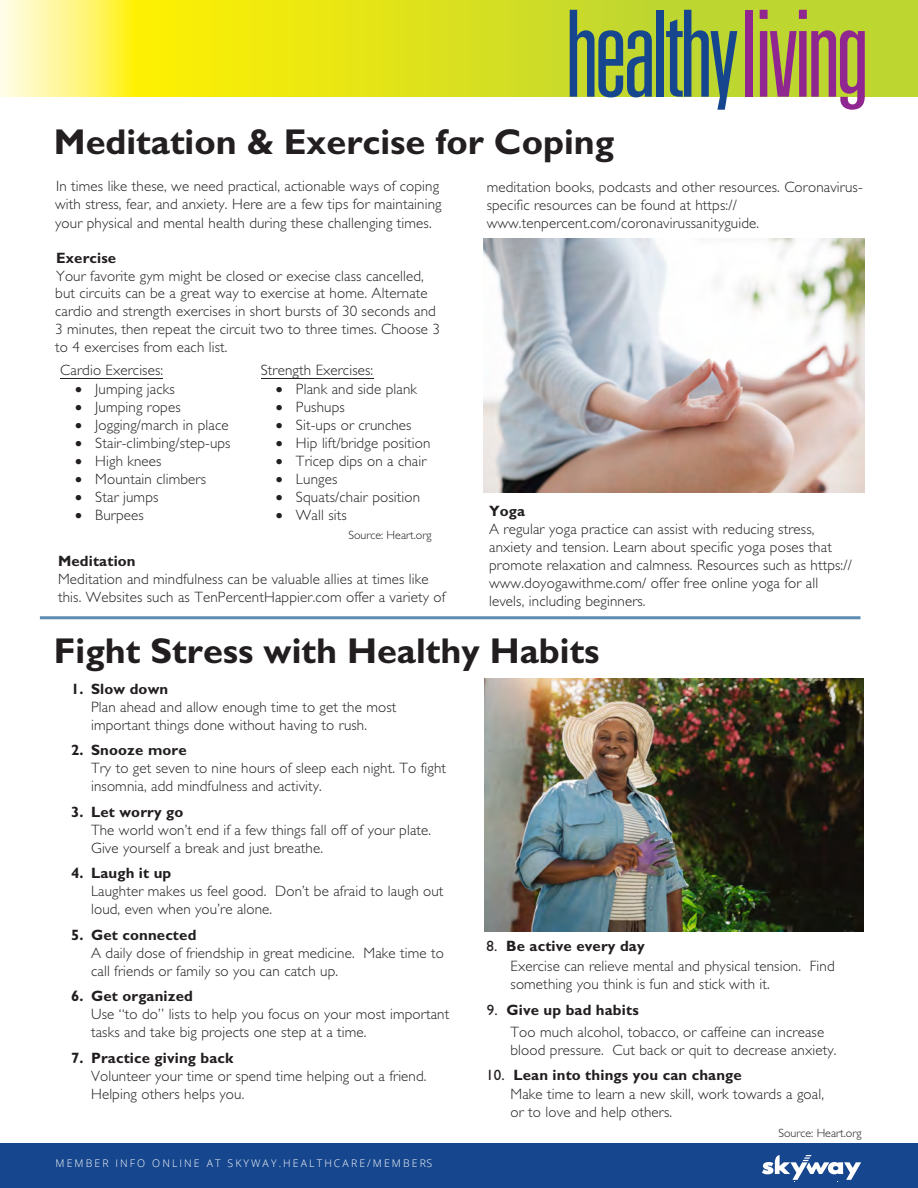
<style>
.page{position:relative;width:918px;height:1188px;background:#fff}
.page>*{position:absolute;margin:0;border:0;box-sizing:border-box;transform-origin:0 0}
.t1{font:300 ultra-condensed 120.45px "Univers";letter-spacing:-.04em;color:#16468d}
.t2{font:700 36px "Gill Sans Std";color:#231f20}
.t3{font:700 36px "Gill Sans Std";color:#221e1f}
.t4{font:300 15px/18px "Gill Sans Std";letter-spacing:.01em;color:#221e1f}
.t5{font:300 15px/18px "Gill Sans Std";letter-spacing:.01em;color:#231f20}
.t6{font:700 15px "Gill Sans Std";letter-spacing:.01em;color:#221e1f}
.t7{font:700 15px "Gill Sans Std";letter-spacing:.01em;color:#231f20}
.t8{font:300 12px "Gill Sans Std";color:#231f20}
.t9{font:300 10.5px "Open Sans";letter-spacing:.2em;color:#fff}
.s1{color:#90268f}
.s2{font-weight:400}
.s3{font-weight:700}
</style>
<div class="page">
<svg style="left:0;top:0;width:918px;height:96px;background:#dae230"></svg>
<div style="left:0;top:1143px;width:918px;height:45px;background:#16468d"></div>
<svg style="left:762px;top:1155px;width:99px;height:25px"></svg>
<hr style="left:40px;top:616px;width:821px;height:3px;background:#5e8db4">
<img style="left:484px;top:679px;width:380px;height:253px">
<hr style="left:60px;top:378px;width:103px;height:1px;background:#231f20">
<hr style="left:261px;top:378px;width:112px;height:1px;background:#231f20">
<img style="left:484px;top:239px;width:380px;height:253px">
<h1 class="t1" style="left:565px;top:-9px;width:305px">healthy<span class="s1">living</span></h1>
<h2 class="t2" style="left:54px;top:121px;width:562px">Meditation &amp; Exercise for Coping</h2>
<p class="t5" style="left:55px;top:177px;width:388px;line-height:18.5px">In times like these, we need practical, actionable ways of coping with stress, fear, and anxiety. Here are a few tips for maintaining your physical and mental health during these challenging times.</p>
<p class="t7" style="left:56px;top:249px;width:62px">Exercise</p>
<p class="t5" style="left:55px;top:267px;width:386px">Your favorite gym might be closed or execise class cancelled, but circuits can be a great way to exercise at home. Alternate cardio and strength exercises in short bursts of 30 seconds and 3 minutes, then repeat the circuit two to three times. Choose 3 to 4 exercises from each list.</p>
<p class="t5" style="left:60px;top:361px;width:104px">Cardio Exercises:</p>
<p class="t5" style="left:75px;top:380px;width:101px">• Jumping jacks</p>
<p class="t5" style="left:75px;top:398px;width:107px">• Jumping ropes</p>
<p class="t5" style="left:75px;top:416px;width:155px">• Jogging/march in place</p>
<p class="t5" style="left:75px;top:434px;width:157px">• Stair-climbing/step-ups</p>
<p class="t5" style="left:75px;top:452px;width:88px">• High knees</p>
<p class="t5" style="left:75px;top:470px;width:132px">• Mountain climbers</p>
<p class="t5" style="left:75px;top:488px;width:85px">• Star jumps</p>
<p class="t5" style="left:75px;top:506px;width:70px">• Burpees</p>
<p class="t5" style="left:261px;top:361px;width:114px">Strength Exercises:</p>
<p class="t5" style="left:276px;top:380px;width:142px">• Plank and side plank</p>
<p class="t5" style="left:276px;top:398px;width:70px">• Pushups</p>
<p class="t5" style="left:276px;top:416px;width:137px">• Sit-ups or crunches</p>
<p class="t5" style="left:276px;top:434px;width:156px">• Hip lift/bridge position</p>
<p class="t5" style="left:276px;top:452px;width:152px">• Tricep dips on a chair</p>
<p class="t5" style="left:276px;top:470px;width:63px">• Lunges</p>
<p class="t5" style="left:276px;top:488px;width:146px">• Squats/chair position</p>
<p class="t5" style="left:276px;top:506px;width:72px">• Wall sits</p>
<p class="t8" style="left:348px;top:528px;width:85px">Source: Heart.org</p>
<p class="t7" style="left:58px;top:552px;width:79px">Meditation</p>
<p class="t5" style="left:58px;top:570px;width:389px">Meditation and mindfulness can be valuable allies at times like this. Websites such as TenPercentHappier.com offer a variety of</p>
<p class="t5" style="left:487px;top:178px;width:378px">meditation books, podcasts and other resources. Coronavirus&shy;specific resources can be found at https:// www.tenpercent.com/coronavirussanityguide.</p>
<p class="t6" style="left:489px;top:502px;width:38px">Yoga</p>
<p class="t4" style="left:489px;top:520px;width:364px">A regular yoga practice can assist with reducing stress, anxiety and tension. Learn about specific yoga poses that promote relaxation and calmness. Resources such as https:// www.doyogawithme.com/ offer free online yoga for all levels, including beginners.</p>
<h2 class="t3" style="left:54px;top:629px;width:547px">Fight Stress with Healthy Habits</h2>
<p class="t6" style="left:71px;top:680px;width:99px">1. Slow down</p>
<p class="t4" style="left:91px;top:698px;width:307px">Plan ahead and allow enough time to get the most important things done without having to rush.</p>
<p class="t6" style="left:71px;top:741px;width:117px">2. Snooze more</p>
<p class="t4" style="left:91px;top:759px;width:357px">Try to get seven to nine hours of sleep each night. To fight insomnia, add mindfulness and activity.</p>
<p class="t6" style="left:71px;top:803px;width:114px">3. Let worry go</p>
<p class="t4" style="left:91px;top:821px;width:342px">The world won’t end if a few things fall off of your plate.<br>Give yourself a break and just breathe.</p>
<p class="t6" style="left:71px;top:864px;width:102px">4. Laugh it up</p>
<p class="t4" style="left:91px;top:882px;width:354px">Laughter makes us feel good. Don’t be afraid to laugh out loud, even when you’re alone.</p>
<p class="t6" style="left:71px;top:926px;width:127px">5. Get connected</p>
<p class="t4" style="left:91px;top:944px;width:354px">A daily dose of friendship in great medicine. Make time to call friends or family so you can catch up.</p>
<p class="t6" style="left:71px;top:987px;width:123px">6. Get organized</p>
<p class="t4" style="left:91px;top:1005px;width:360px">Use “to do” lists to help you focus on your most important tasks and take big projects one step at a time.</p>
<p class="t6" style="left:71px;top:1049px;width:164px">7. Practice giving back</p>
<p class="t4" style="left:91px;top:1067px;width:337px">Volunteer your time or spend time helping out a friend.<br>Helping others helps you.</p>
<p class="t6" style="left:487px;top:937px;width:160px"><span class="s2">8.</span> Be active every day</p>
<p class="t4" style="left:511px;top:957px;width:326px">Exercise can relieve mental and physical tension. Find something you think is fun and stick with it.</p>
<p class="t4" style="left:511px;top:999px;width:315px;line-height:21.9px;text-indent:-24px"><span class="s2">9.</span> <span class="s3">Give up bad habits<br></span>Too much alcohol, tobacco, or caffeine can increase</p>
<p class="t4" style="left:511px;top:1041px;width:327px">blood pressure. Cut back or quit to decrease anxiety.</p>
<p class="t4" style="left:511px;top:1065px;width:315px;line-height:18.5px;text-indent:-24px"><span class="s2">10.</span> <span class="s3">Lean into things you can change<br></span>Make time to learn a new skill, work towards a goal, or to love and help others.</p>
<p class="t8" style="left:778px;top:1126px;width:85px">Source: Heart.org</p>
<p class="t9" style="left:56px;top:1156px;width:378px">MEMBER INFO ONLINE AT SKYWAY.HEALTHCARE/MEMBERS</p>
</div>
